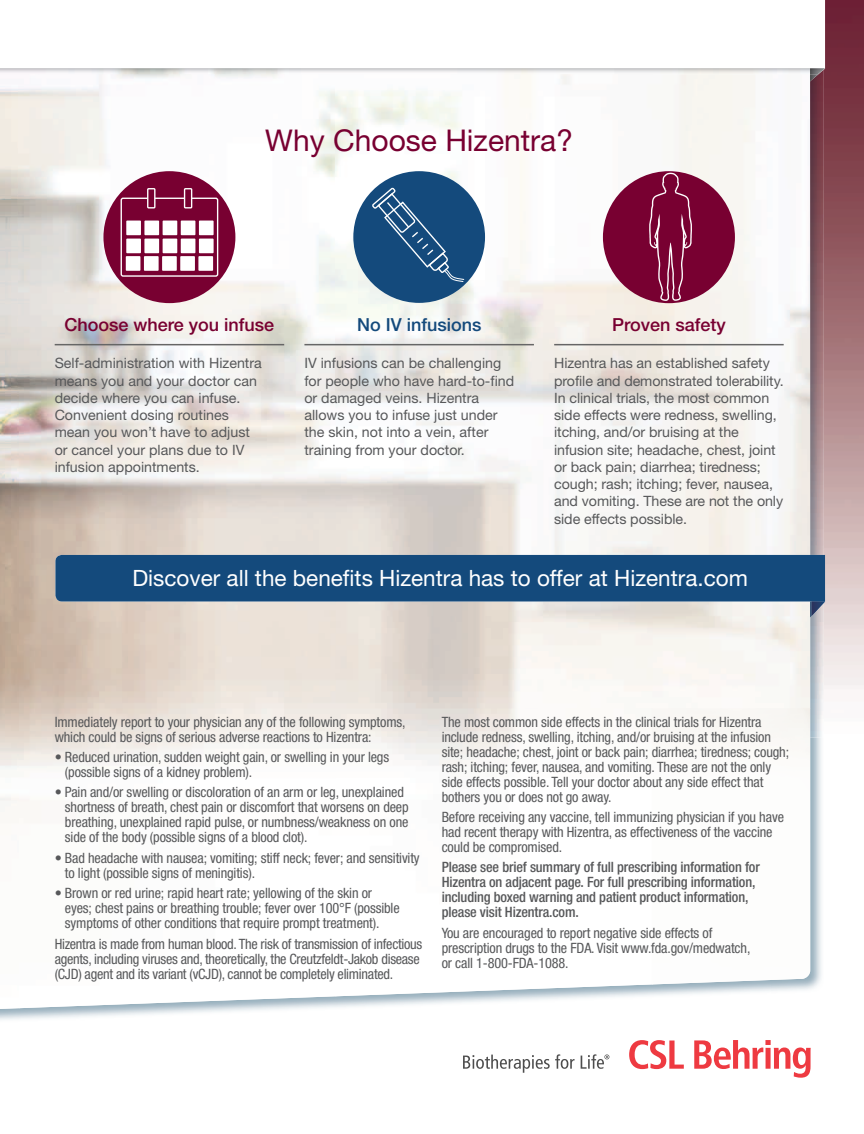
<style>
.page{position:relative;width:864px;height:1134px;background:#fff}
.page>*{position:absolute;margin:0;border:0;box-sizing:border-box;transform-origin:0 0}
.t1{font:30px "Helvetica Neue LT Std";color:#780031}
.t2{font:22.5px "Helvetica Neue LT Std";color:#fff}
.t3{font:18px "Helvetica Neue LT Std M1";color:#780031}
.t4{font:18px "Helvetica Neue LT Std M1";color:#144a7c}
.t5{font:condensed 14.25px/15px "Helvetica Neue LT Std";letter-spacing:-.01em;color:#57585a}
.t6{font:14.25px/17.2px "Helvetica Neue LT Std";color:#57585a}
.t7{font:500 condensed 14.25px/15px "Helvetica Neue LT Std";letter-spacing:-.01em;color:#57585a}
</style>
<div class="page">
<img style="left:824px;top:0;width:40px;height:689px">
<img style="left:810px;top:738px;width:11px;height:251px">
<img style="left:810px;top:81px;width:14px;height:657px">
<svg style="left:0;top:984px;width:810px;height:36px"></svg>
<img style="left:0;top:74px;width:652px;height:634px">
<img style="left:652px;top:74px;width:158px;height:910px">
<img style="left:0;top:708px;width:20px;height:302px">
<img style="left:19px;top:708px;width:317px;height:300px">
<img style="left:336px;top:708px;width:317px;height:288px">
<div style="left:0;top:0;width:825px;height:68px;background:#fff"></div>
<svg style="left:810px;top:68px;width:16px;height:13px"></svg>
<svg style="left:463px;top:1054px;width:112px;height:19px"></svg>
<svg style="left:629px;top:1040px;width:55px;height:29px"></svg>
<svg style="left:694px;top:1040px;width:117px;height:38px"></svg>
<svg style="left:581px;top:1054px;width:28px;height:15px"></svg>
<svg style="left:55px;top:555px;width:770px;height:63px"></svg>
<hr style="left:55px;top:344px;width:229px;height:1px;background:#666">
<hr style="left:304px;top:344px;width:230px;height:1px;background:#666">
<hr style="left:554px;top:344px;width:230px;height:1px;background:#666">
<div style="left:103px;top:171px;width:132px;height:132px;background:#780031;border-radius:50%"></div>
<div style="left:121px;top:198px;width:97px;height:79px;border:1px solid #fff;border-radius:2px"></div>
<div style="left:126px;top:221px;width:15px;height:14px;background:#fff"></div>
<div style="left:144px;top:221px;width:15px;height:14px;background:#fff"></div>
<div style="left:163px;top:221px;width:14px;height:14px;background:#fff"></div>
<div style="left:181px;top:221px;width:14px;height:14px;background:#fff"></div>
<div style="left:199px;top:221px;width:15px;height:14px;background:#fff"></div>
<div style="left:126px;top:239px;width:15px;height:14px;background:#fff"></div>
<div style="left:144px;top:239px;width:15px;height:14px;background:#fff"></div>
<div style="left:163px;top:239px;width:14px;height:14px;background:#fff"></div>
<div style="left:181px;top:239px;width:14px;height:14px;background:#fff"></div>
<div style="left:199px;top:239px;width:15px;height:14px;background:#fff"></div>
<div style="left:126px;top:256px;width:14px;height:15px;background:#fff"></div>
<div style="left:144px;top:256px;width:15px;height:15px;background:#fff"></div>
<div style="left:162px;top:256px;width:15px;height:15px;background:#fff"></div>
<div style="left:180px;top:256px;width:15px;height:15px;background:#fff"></div>
<div style="left:198px;top:256px;width:15px;height:15px;background:#fff"></div>
<div style="left:148px;top:189px;width:7px;height:19px;background:#780031"></div>
<div style="left:147px;top:188px;width:9px;height:21px;border:1px solid #fff"></div>
<div style="left:185px;top:189px;width:7px;height:19px;background:#780031"></div>
<div style="left:184px;top:188px;width:8px;height:21px;border:1px solid #fff"></div>
<div style="left:353px;top:171px;width:132px;height:132px;background:#144a7c;border-radius:50%"></div>
<svg style="left:371px;top:186px;width:94px;height:96px"></svg>
<div style="left:603px;top:171px;width:132px;height:132px;background:#780031;border-radius:50%"></div>
<svg style="left:649px;top:173px;width:43px;height:128px"></svg>
<h1 class="t1" style="left:265px;top:130px;width:309px">Why Choose Hizentra?</h1>
<p class="t3" style="left:65px;top:318px;width:211px">Choose where you infuse</p>
<p class="t4" style="left:357px;top:318px;width:126px">No IV infusions</p>
<p class="t3" style="left:612px;top:318px;width:115px">Proven safety</p>
<p class="t6" style="left:55px;top:356px;width:209px">Self-administration with Hizentra means you and your doctor can decide where you can infuse.<br>Convenient dosing routines mean you won’t have to adjust or cancel your plans due to IV infusion appointments.</p>
<p class="t6" style="left:304px;top:356px;width:211px">IV infusions can be challenging for people who have hard-to-find or damaged veins. Hizentra allows you to infuse just under the skin, not into a vein, after training from your doctor.</p>
<p class="t6" style="left:554px;top:356px;width:231px">Hizentra has an established safety profile and demonstrated tolerability.<br>In clinical trials, the most common side effects were redness, swelling, itching, and/or bruising at the infusion site; headache, chest, joint or back pain; diarrhea; tiredness; cough; rash; itching; fever, nausea, and vomiting. These are not the only side effects possible.</p>
<h2 class="t2" style="left:132px;top:570px;width:617px">Discover all the benefits Hizentra has to offer at Hizentra.com</h2>
<p class="t5" style="left:55px;top:715px;width:352px">Immediately report to your physician any of the following symptoms, which could be signs of serious adverse reactions to Hizentra:</p>
<p class="t5" style="left:65px;top:751px;width:326px;text-indent:-10px">• Reduced urination, sudden weight gain, or swelling in your legs (possible signs of a kidney problem).</p>
<p class="t5" style="left:65px;top:786px;width:345px;text-indent:-10px">• Pain and/or swelling or discoloration of an arm or leg, unexplained shortness of breath, chest pain or discomfort that worsens on deep breathing, unexplained rapid pulse, or numbness/weakness on one side of the body (possible signs of a blood clot).</p>
<p class="t5" style="left:65px;top:851px;width:356px;text-indent:-10px">• Bad headache with nausea; vomiting; stiff neck; fever; and sensitivity to light (possible signs of meningitis).</p>
<p class="t5" style="left:65px;top:887px;width:336px;text-indent:-10px">• Brown or red urine; rapid heart rate; yellowing of the skin or eyes; chest pains or breathing trouble; fever over 100°F (possible symptoms of other conditions that require prompt treatment).</p>
<p class="t5" style="left:55px;top:937px;width:369px">Hizentra is made from human blood. The risk of transmission of infectious agents, including viruses and, theoretically, the Creutzfeldt-Jakob disease (CJD) agent and its variant (vCJD), cannot be completely eliminated.</p>
<p class="t5" style="left:442px;top:715px;width:349px">The most common side effects in the clinical trials for Hizentra include redness, swelling, itching, and/or bruising at the infusion site; headache; chest, joint or back pain; diarrhea; tiredness; cough; rash; itching; fever, nausea, and vomiting. These are not the only side effects possible. Tell your doctor about any side effect that bothers you or does not go away.</p>
<p class="t5" style="left:442px;top:811px;width:344px">Before receiving any vaccine, tell immunizing physician if you have had recent therapy with Hizentra, as effectiveness of the vaccine could be compromised.</p>
<p class="t7" style="left:442px;top:861px;width:320px">Please see brief summary of full prescribing information for Hizentra on adjacent page. For full prescribing information, including boxed warning and patient product information, please visit Hizentra.com.</p>
<p class="t5" style="left:442px;top:927px;width:310px">You are encouraged to report negative side effects of prescription drugs to the FDA. Visit www.fda.gov/medwatch, or call 1-800-FDA-1088.</p>
</div>
